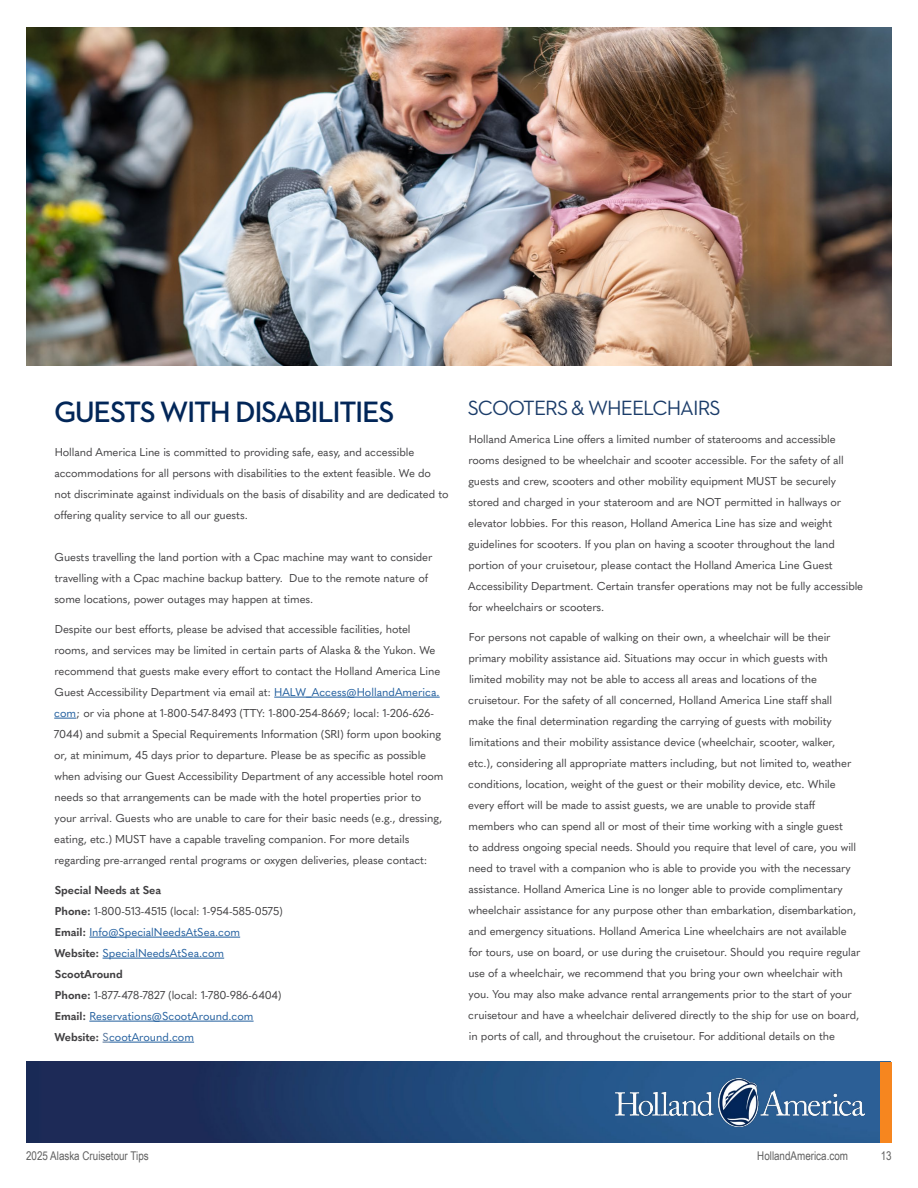
<style>
.page{position:relative;width:918px;height:1188px;background:#fff}
.page>*{position:absolute;margin:0;border:0;box-sizing:border-box;transform-origin:0 0}
.t1{font:600 30px "Neutraface 2 Text";letter-spacing:-.045em;color:#022658}
.t2{font:21px "Neutraface 2 Text";letter-spacing:-.045em;color:#1b3c69}
.t3{font:12px "Arial Narrow";color:#606060}
.t4{font:11.25px/21px "Quasimoda";letter-spacing:-.01em;color:#414042}
.t5{font:11.25px "Quasimoda";color:#215e9e}
.t6{font:700 11.25px "Quasimoda";letter-spacing:-.01em;color:#414042}
.s1{color:#215e9e}
.s2{font-weight:700}
.s3{font-weight:700;color:#414042}
.s4{color:#507199}
</style>
<div class="page">
<img style="left:27px;top:1062px;width:854px;height:81px">
<img style="left:616px;top:1079px;width:248px;height:47px">
<div style="left:881px;top:1062px;width:11px;height:81px;background:#f6861f"></div>
<img style="left:26px;top:27px;width:866px;height:338px">
<hr style="left:274px;top:697px;width:166px;height:1px;background:#215e9e">
<svg style="left:54px;top:718px;width:22px;height:1px"></svg>
<hr style="left:89px;top:937px;width:151px;height:1px;background:#215e9e">
<hr style="left:103px;top:958px;width:121px;height:1px;background:#215e9e">
<hr style="left:89px;top:1021px;width:165px;height:1px;background:#215e9e">
<hr style="left:109px;top:1042px;width:85px;height:1px;background:#215e9e">
<h1 class="t1" style="left:54px;top:392px;width:342px">GUESTS WITH DISABILITIES</h1>
<p class="t4" style="left:54px;top:441px;width:396px">Holland America Line is committed to providing safe, easy, and accessible accommodations for all persons with disabilities to the extent feasible. We do not discriminate against individuals on the basis of disability and are dedicated to offering quality service to all our guests.</p>
<p class="t4" style="left:54px;top:546px;width:380px">Guests travelling the land portion with a Cpac machine may want to consider travelling with a Cpac machine backup battery. Due to the remote nature of some locations, power outages may happen at times.</p>
<p class="t4" style="left:54px;top:618px;width:391px">Despite our best efforts, please be advised that accessible facilities, hotel rooms, and services may be limited in certain parts of Alaska &amp; the Yukon. We recommend that guests make every effort to contact the Holland America Line Guest Accessibility Department via email at: <span class="s1">HALW_Access@HollandAmerica. com</span>; or via phone at 1-800-547-8493 (TTY: 1-800-254-8669; local: 1-206-626- 7044) and submit a Special Requirements Information (SRI) form upon booking or, at minimum, 45 days prior to departure. Please be as specific as possible when advising our Guest Accessibility Department of any accessible hotel room needs so that arrangements can be made with the hotel properties prior to your arrival. Guests who are unable to care for their basic needs (e.g., dressing, eating, etc.) MUST have a capable traveling companion. For more details regarding pre-arranged rental programs or oxygen deliveries, please contact:</p>
<h2 class="t6" style="left:55px;top:881px;width:108px">Special Needs at Sea</h2>
<p class="t4" style="left:55px;top:900px;width:230px"><span class="s2">Phone:</span> 1-800-513-4515 (local: 1-954-585-0575)</p>
<p class="t5" style="left:55px;top:924px;width:187px"><span class="s3">Email:</span> Info@SpecialNeedsAtSea.com</p>
<p class="t5" style="left:55px;top:945px;width:171px"><span class="s3">Website:</span> SpecialNeedsAtSea.com</p>
<h2 class="t6" style="left:55px;top:965px;width:69px">ScootAround</h2>
<p class="t4" style="left:55px;top:984px;width:228px"><span class="s2">Phone:</span> 1-877-478-7827 (local: 1-780-986-6404)</p>
<p class="t5" style="left:55px;top:1008px;width:200px"><span class="s3">Email:</span> Reservations@ScootAround.com</p>
<p class="t5" style="left:55px;top:1029px;width:141px"><span class="s3">Website:</span> <span class="s4">S</span>cootAround.com</p>
<h2 class="t2" style="left:468px;top:394px;width:254px">SCOOTERS &amp; WHEELCHAIRS</h2>
<p class="t4" style="left:468px;top:428px;width:397px">Holland America Line offers a limited number of staterooms and accessible rooms designed to be wheelchair and scooter accessible. For the safety of all guests and crew, scooters and other mobility equipment MUST be securely stored and charged in your stateroom and are NOT permitted in hallways or elevator lobbies. For this reason, Holland America Line has size and weight guidelines for scooters. If you plan on having a scooter throughout the land portion of your cruisetour, please contact the Holland America Line Guest Accessibility Department. Certain transfer operations may not be fully accessible for wheelchairs or scooters.</p>
<p class="t4" style="left:468px;top:626px;width:394px">For persons not capable of walking on their own, a wheelchair will be their primary mobility assistance aid. Situations may occur in which guests with limited mobility may not be able to access all areas and locations of the cruisetour. For the safety of all concerned, Holland America Line staff shall make the final determination regarding the carrying of guests with mobility limitations and their mobility assistance device (wheelchair, scooter, walker, etc.), considering all appropriate matters including, but not limited to, weather conditions, location, weight of the guest or their mobility device, etc. While every effort will be made to assist guests, we are unable to provide staff members who can spend all or most of their time working with a single guest<br>to address ongoing special needs. Should you require that level of care, you will need to travel with a companion who is able to provide you with the necessary assistance. Holland America Line is no longer able to provide complimentary wheelchair assistance for any purpose other than embarkation, disembarkation, and emergency situations. Holland America Line wheelchairs are not available for tours, use on board, or use during the cruisetour. Should you require regular use of a wheelchair, we recommend that you bring your own wheelchair with you. You may also make advance rental arrangements prior to the start of your cruisetour and have a wheelchair delivered directly to the ship for use on board, in ports of call, and throughout the cruisetour. For additional details on the</p>
<p class="t3" style="left:26px;top:1147px;width:124px">2025 Alaska Cruisetour Tips</p>
<p class="t3" style="left:757px;top:1147px;width:92px">HollandAmerica.com</p>
<p class="t3" style="left:881px;top:1147px;width:12px">13</p>
</div>
